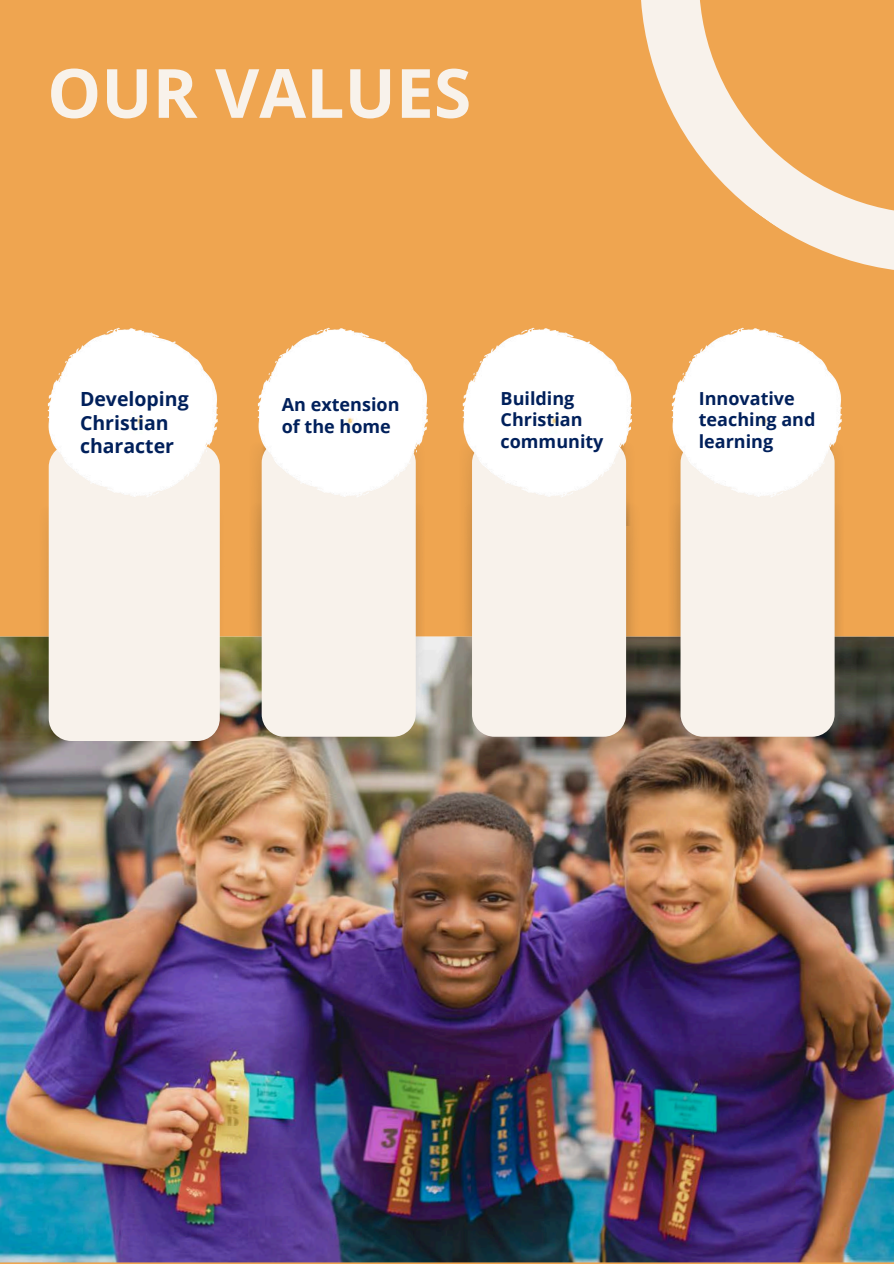
<style>
.page{position:relative;width:894px;height:1264px;background:#fff}
.page>*{position:absolute;margin:0;border:0;box-sizing:border-box;transform-origin:0 0}
.t1{font:700 67.95px "Open Sans";color:#f8f2eb}
.t2{font:700 19.5px/23.7px "Open Sans";color:#00205b}
.t3{font:700 18px/21.3px "Open Sans";color:#00205b}
</style>
<div class="page">
<img style="left:0;top:636px;width:893px;height:626px">
<div style="left:0;top:0;width:893px;height:636px;background:#efa550"></div>
<svg style="left:524px;top:0;width:369px;height:388px;background:#f0b571"></svg>
<img style="left:247px;top:660px;width:14px;height:61px">
<img style="left:415px;top:660px;width:10px;height:61px">
<img style="left:462px;top:660px;width:10px;height:61px">
<img style="left:626px;top:607px;width:15px;height:114px">
<img style="left:666px;top:660px;width:14px;height:61px">
<img style="left:834px;top:660px;width:10px;height:61px">
<img style="left:38px;top:607px;width:10px;height:118px">
<img style="left:220px;top:607px;width:5px;height:118px">
<div style="left:49px;top:607px;width:171px;height:134px;background:#f8f2eb"></div>
<img style="left:247px;top:607px;width:14px;height:53px">
<img style="left:415px;top:607px;width:10px;height:53px">
<div style="left:261px;top:607px;width:154px;height:129px;background:#f8f2eb"></div>
<img style="left:16px;top:251px;width:210px;height:356px">
<img style="left:457px;top:607px;width:15px;height:53px">
<img style="left:626px;top:607px;width:10px;height:53px">
<div style="left:472px;top:607px;width:154px;height:129px;background:#f8f2eb"></div>
<img style="left:666px;top:607px;width:14px;height:53px">
<img style="left:834px;top:607px;width:10px;height:53px">
<div style="left:680px;top:607px;width:154px;height:129px;background:#f8f2eb"></div>
<img style="left:226px;top:251px;width:204px;height:356px">
<img style="left:430px;top:251px;width:209px;height:356px">
<img style="left:639px;top:251px;width:253px;height:356px">
<p class="t1" style="left:47px;top:45px;width:425px">OUR VALUES</p>
<p class="t2" style="left:80px;top:386px;width:110px">Developing<br>Christian character</p>
<h1 class="t3" style="left:282px;top:393px;width:119px">An extension</h1>
<p class="t3" style="left:282px;top:415px;width:110px">of the home</p>
<p class="t3" style="left:500px;top:387px;width:104px">Building<br>Christian community</p>
<p class="t3" style="left:698px;top:387px;width:118px">Innovative teaching and learning</p>
</div>
